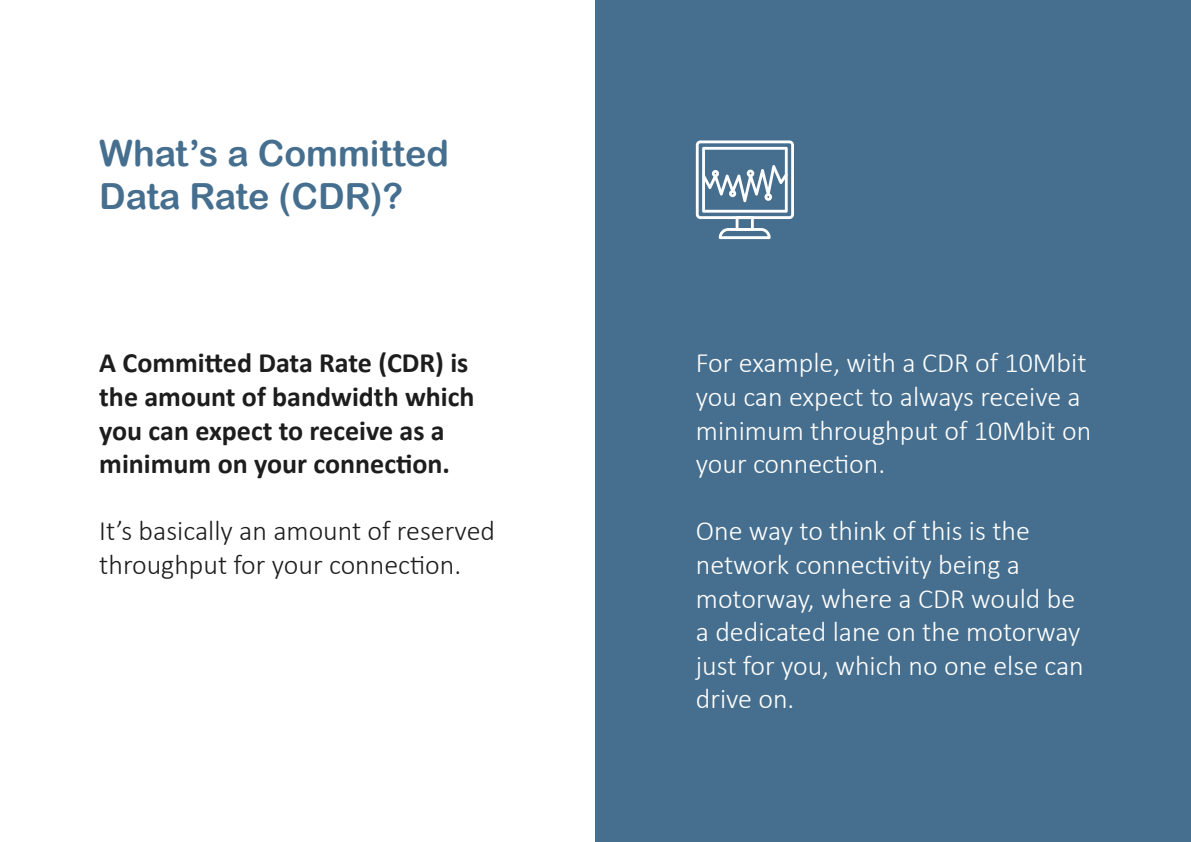
<style>
.page{position:relative;width:1191px;height:842px;background:#fff}
.page>*{position:absolute;margin:0;border:0;box-sizing:border-box;transform-origin:0 0}
.t1{font:36px/43.2px "Arial Rounded MT Bold";color:#466f8f}
.t2{font:300 28px/33.6px "Calibri";color:#fff}
.t3{font:700 28px/33.6px "Calibri";color:#1d1d1d}
.t4{font:300 28px/33.6px "Calibri";color:#1d1d1d}
</style>
<div class="page">
<div style="left:595px;top:0;width:596px;height:842px;background:#466f8f"></div>
<svg style="left:696px;top:140px;width:98px;height:99px"></svg>
<p class="t1" style="left:99px;top:131px;width:351px">What’s a Committed<br>Data Rate (CDR)?</p>
<p class="t3" style="left:99px;top:346px;width:377px">A Committed Data Rate (CDR) is the amount of bandwidth which you can expect to receive as a minimum on your connection.</p>
<p class="t4" style="left:99px;top:514px;width:397px">It’s basically an amount of reserved throughput for your connection.</p>
<p class="t2" style="left:696px;top:346px;width:397px">For example, with a CDR of 10Mbit you can expect to always receive a minimum throughput of 10Mbit on your connection.</p>
<p class="t2" style="left:696px;top:514px;width:389px">One way to think of this is the network connectivity being a motorway, where a CDR would be a dedicated lane on the motorway just for you, which no one else can drive on.</p>
</div>
